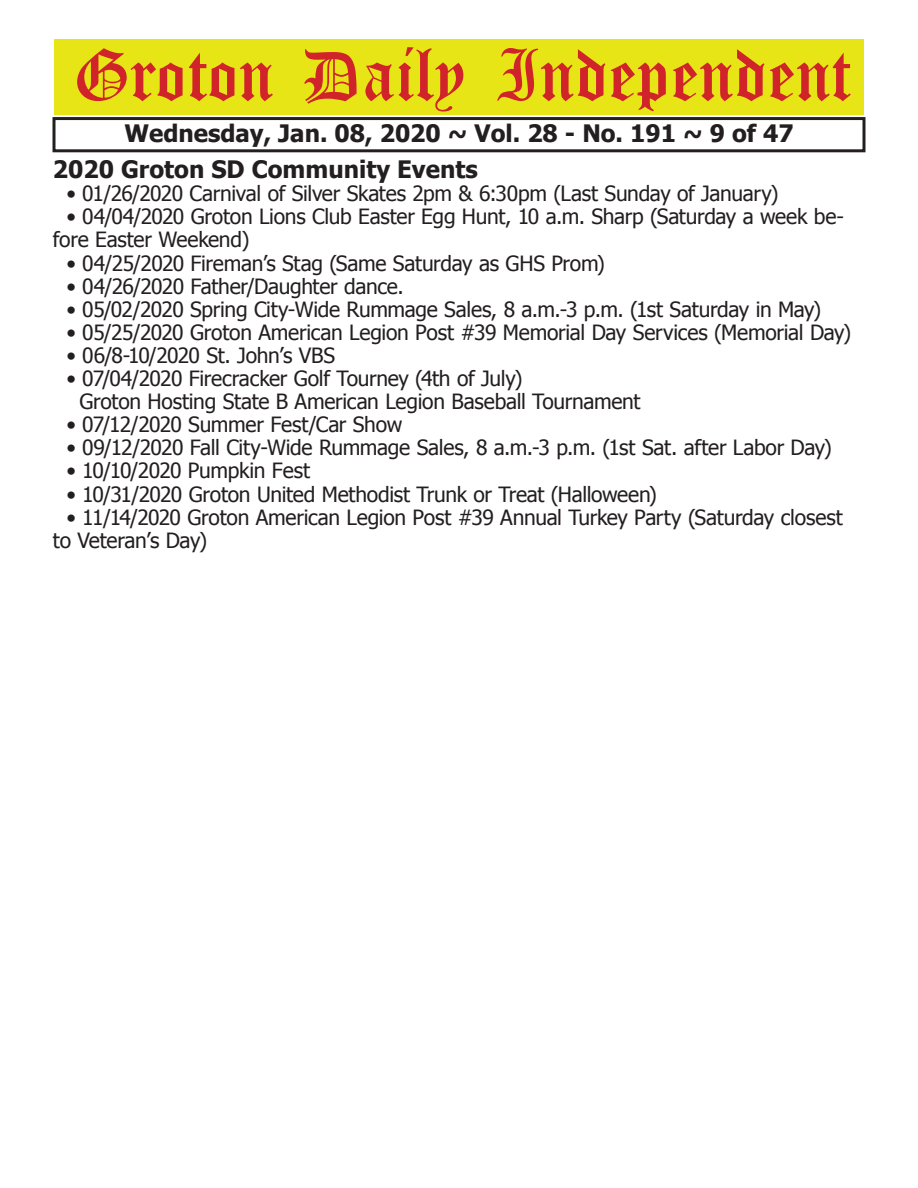
<style>
.page{position:relative;width:918px;height:1188px;background:#fff}
.page>*{position:absolute;margin:0;border:0;box-sizing:border-box;transform-origin:0 0}
.t1{font:54px "Old English Five";color:#d1232a}
.t2{font:700 24px "Tahoma";color:#231f20}
.t3{font:21px/23.1px "Tahoma";letter-spacing:-.015em;color:#231f20}
</style>
<div class="page">
<div style="left:52px;top:117px;width:814px;height:35px;border:3px solid #231f20"></div>
<div style="left:54px;top:40px;width:810px;height:75px;background:#e7e515"></div>
<h1 class="t1" style="left:73px;top:50px;width:779px">Groton Daily Independent</h1>
<p class="t2" style="left:124px;top:116px;width:671px">Wednesday, Jan. 08, 2020 ~ Vol. 28 - No. 191 ~ 9 of 47</p>
<p class="t2" style="left:53px;top:153px;width:426px">2020 Groton SD Community Events</p>
<p class="t3" style="left:66px;top:181px;width:714px">• 01/26/2020 Carnival of Silver Skates 2pm &amp; 6:30pm (Last Sunday of January)</p>
<p class="t3" style="left:53px;top:204px;width:793px;text-indent:14px">• 04/04/2020 Groton Lions Club Easter Egg Hunt, 10 a.m. Sharp (Saturday a week be&shy;fore Easter Weekend)</p>
<p class="t3" style="left:66px;top:250px;width:540px">• 04/25/2020 Fireman’s Stag (Same Saturday as GHS Prom)</p>
<p class="t3" style="left:66px;top:274px;width:339px">• 04/26/2020 Father/Daughter dance.</p>
<p class="t3" style="left:66px;top:297px;width:756px">• 05/02/2020 Spring City-Wide Rummage Sales, 8 a.m.-3 p.m. (1st Saturday in May)</p>
<p class="t3" style="left:66px;top:320px;width:786px">• 05/25/2020 Groton American Legion Post #39 Memorial Day Services (Memorial Day)</p>
<p class="t3" style="left:66px;top:343px;width:270px">• 06/8-10/2020 St. John’s VBS</p>
<p class="t3" style="left:79px;top:366px;width:563px;text-indent:-13px">• 07/04/2020 Firecracker Golf Tourney (4th of July)<br>Groton Hosting State B American Legion Baseball Tournament</p>
<p class="t3" style="left:66px;top:412px;width:337px">• 07/12/2020 Summer Fest/Car Show</p>
<p class="t3" style="left:66px;top:435px;width:767px">• 09/12/2020 Fall City-Wide Rummage Sales, 8 a.m.-3 p.m. (1st Sat. after Labor Day)</p>
<p class="t3" style="left:66px;top:458px;width:245px">• 10/10/2020 Pumpkin Fest</p>
<p class="t3" style="left:66px;top:481px;width:592px">• 10/31/2020 Groton United Methodist Trunk or Treat (Halloween)</p>
<p class="t3" style="left:53px;top:505px;width:791px;text-indent:14px">• 11/14/2020 Groton American Legion Post #39 Annual Turkey Party (Saturday closest to Veteran’s Day)</p>
</div>
